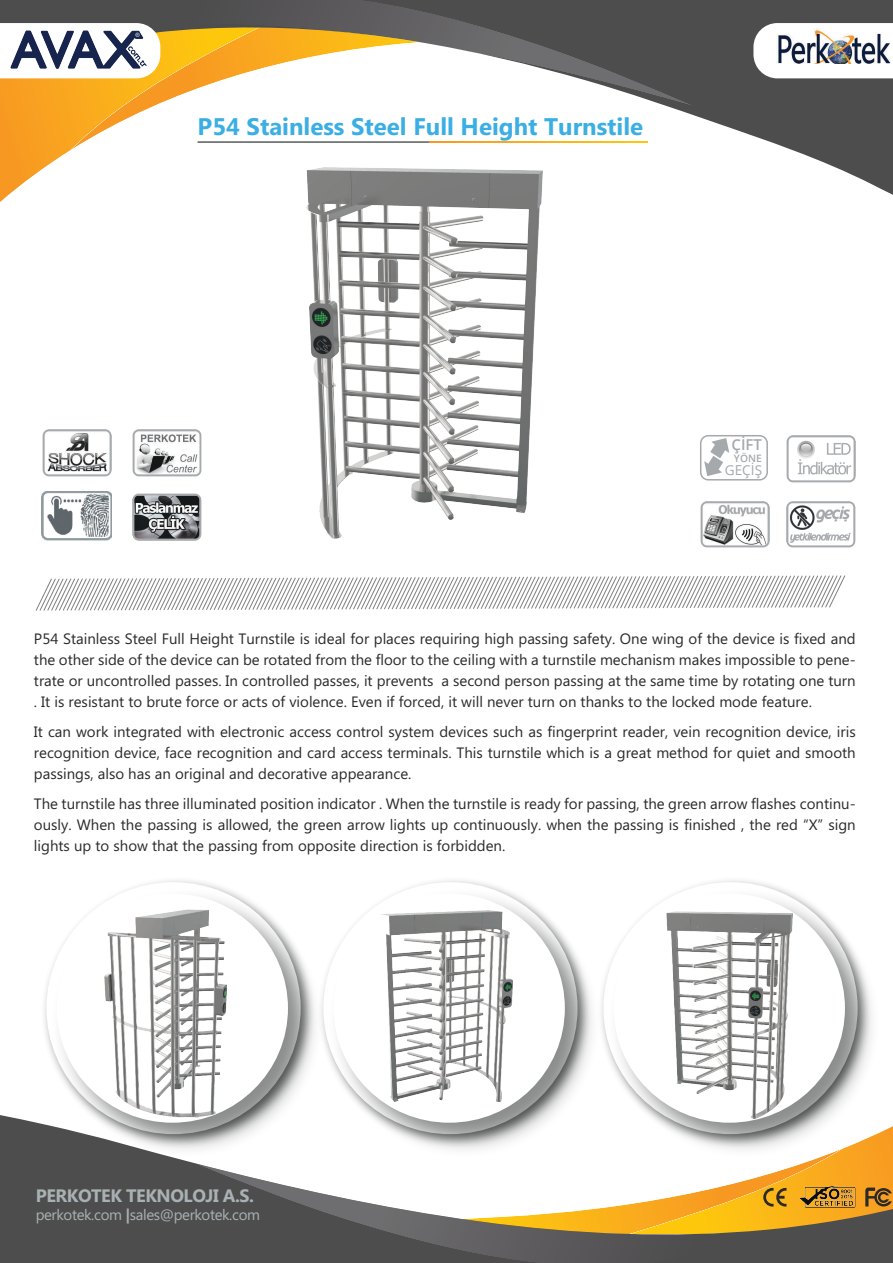
<style>
.page{position:relative;width:893px;height:1263px;background:#fff}
.page>*{position:absolute;margin:0;border:0;box-sizing:border-box;transform-origin:0 0}
.t1{font:700 24px "Microsoft Phags Pa";color:#3baee3}
.t2{font:700 18px "Microsoft Phags Pa";letter-spacing:-.025em;color:#aab1b2}
.t3{font:15px/21px "Microsoft Phags Pa";color:#2b292a;text-align:justify}
.t4{font:15px "Microsoft Phags Pa";letter-spacing:-.025em;color:#aab1b2}
.t5{font:600 15px "Open Sans";color:#a5a9ac}
.t6{font:13.65px "Open Sans";color:#a5a9ac}
.t7{font:600 10.2px "Open Sans";color:#a5a9ac}
.s1{font-weight:700}
</style>
<div class="page">
<svg style="left:36px;top:575px;width:809px;height:36px"></svg>
<div style="left:0;top:1115px;width:893px;height:148px;background:#4d4d4e"></div>
<svg style="left:192px;top:1164px;width:575px;height:99px;fill:#4d4d4e"></svg>
<svg style="left:424px;top:1126px;width:469px;height:110px"></svg>
<img style="left:798px;top:1185px;width:58px;height:23px">
<img style="left:329px;top:882px;width:273px;height:282px">
<div style="left:334px;top:893px;width:231px;height:230px;background:#fff;border-radius:50%"></div>
<img style="left:38px;top:880px;width:160px;height:271px">
<img style="left:45px;top:882px;width:284px;height:282px">
<div style="left:57px;top:893px;width:231px;height:230px;background:#fff;border-radius:50%"></div>
<img style="left:602px;top:882px;width:284px;height:282px">
<div style="left:614px;top:893px;width:231px;height:230px;background:#fff;border-radius:50%"></div>
<svg style="left:0;top:0;width:893px;height:202px"></svg>
<svg style="left:124px;top:0;width:574px;height:107px"></svg>
<svg style="left:753px;top:23px;width:140px;height:55px"></svg>
<img style="left:776px;top:29px;width:114px;height:34px">
<svg style="left:0;top:23px;width:160px;height:55px"></svg>
<img style="left:11px;top:31px;width:135px;height:42px">
<img style="left:132px;top:430px;width:69px;height:46px">
<img style="left:42px;top:430px;width:69px;height:46px">
<img style="left:132px;top:493px;width:69px;height:47px">
<img style="left:787px;top:501px;width:69px;height:47px">
<img style="left:701px;top:501px;width:69px;height:47px">
<img style="left:787px;top:436px;width:69px;height:46px">
<div style="left:700px;top:435px;width:68px;height:45px;border:2px solid #a5a9ac;border-radius:8px"></div>
<svg style="left:704px;top:438px;width:25px;height:38px"></svg>
<img style="left:41px;top:492px;width:71px;height:48px">
<img style="left:613px;top:1159px;width:16px;height:11px">
<img style="left:306px;top:167px;width:237px;height:371px">
<img style="left:104px;top:909px;width:122px;height:208px">
<img style="left:381px;top:911px;width:131px;height:191px">
<img style="left:666px;top:911px;width:126px;height:207px">
<h1 class="t1" style="left:198px;top:116px;width:447px">P54 Stainless Steel Full Height Turnstile</h1>
<p class="t5" style="left:732px;top:434px;width:32px">ÇİFT</p>
<p class="t7" style="left:734px;top:453px;width:29px">YÖNE</p>
<p class="t6" style="left:725px;top:461px;width:39px">GEÇİŞ</p>
<p class="t3" style="left:34px;top:630px;width:823px">P54 Stainless Steel Full Height Turnstile is ideal for places requiring high passing safety. One wing of the device is fixed and the other side of the device can be rotated from the floor to the ceiling with a turnstile mechanism makes impossible to pene&shy;trate or uncontrolled passes. In controlled passes, it prevents a second person passing at the same time by rotating one turn . It is resistant to brute force or acts of violence. Even if forced, it will never turn on thanks to the locked mode feature.</p>
<p class="t3" style="left:34px;top:723px;width:823px">It can work integrated with electronic access control system devices such as fingerprint reader, vein recognition device, iris recognition device, face recognition and card access terminals. This turnstile which is a great method for quiet and smooth passings, also has an original and decorative appearance.</p>
<p class="t3" style="left:34px;top:795px;width:823px">The turnstile has three illuminated position indicator . When the turnstile is ready for passing, the green arrow flashes continu&shy;ously. When the passing is allowed, the green arrow lights up continuously. when the passing is finished , the red “X” sign lights up to show that the passing from opposite direction is forbidden.</p>
<p class="t2" style="left:36px;top:1188px;width:220px">PERKOTEK TEKNOLOJI A.S.</p>
<p class="t4" style="left:36px;top:1209px;width:226px">perkotek.com <span class="s1">|</span>sales@perkotek.com</p>
</div>
